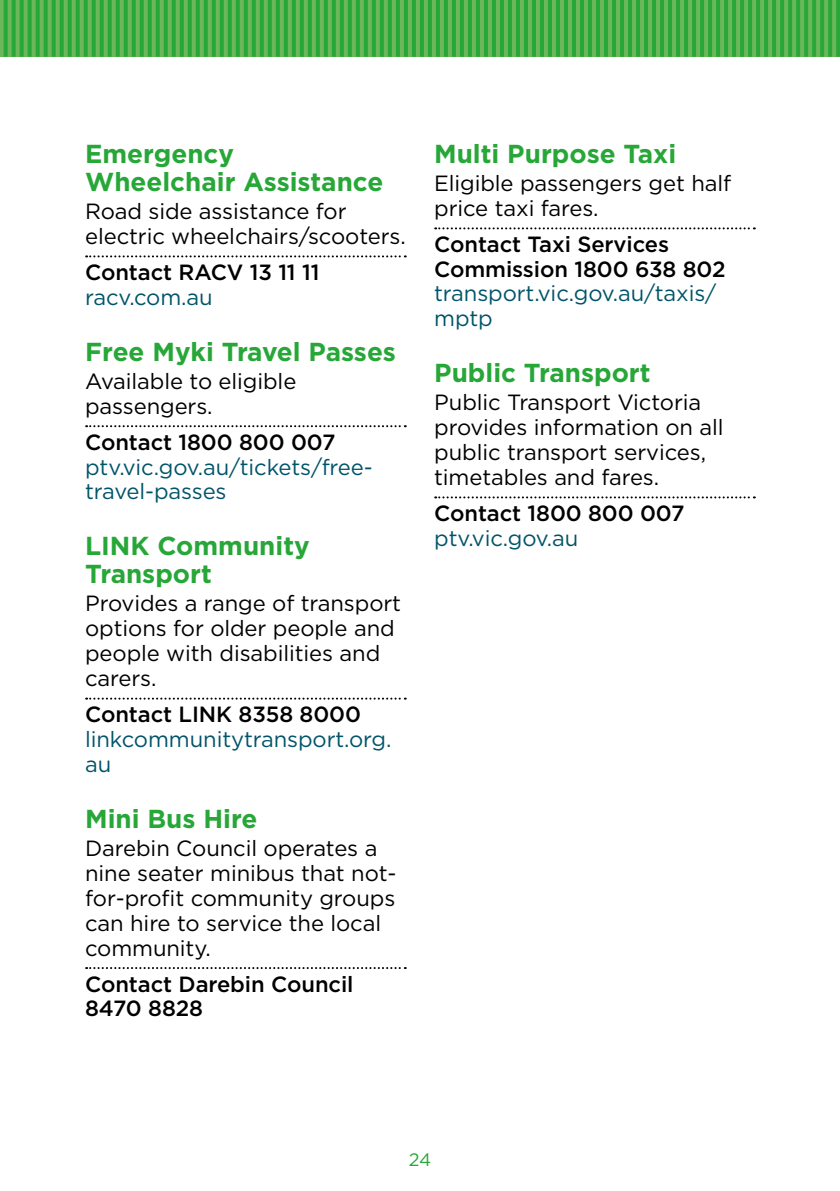
<style>
.page{position:relative;width:840px;height:1191px;background:#fff}
.page>*{position:absolute;margin:0;border:0;box-sizing:border-box;transform-origin:0 0}
.t1{font:700 26px/28px "Gotham";color:#27a737}
.t2{font:22px/25px "Gotham";letter-spacing:-.005em;color:#000}
.t3{font:500 22px/24.6px "Gotham";letter-spacing:-.005em;color:#000}
.t4{font:22px/24.6px "Gotham";letter-spacing:-.005em;color:#005469}
.t5{font:18px "Gotham";color:#27a737}
</style>
<div class="page">
<hr style="left:839px;top:0;width:1px;height:57px;background:#6bb75a">
<svg style="left:0;top:0;width:839px;height:57px"></svg>
<svg style="left:86px;top:255px;width:319px;height:2px"></svg>
<svg style="left:86px;top:425px;width:319px;height:2px"></svg>
<svg style="left:86px;top:697px;width:319px;height:2px"></svg>
<svg style="left:86px;top:967px;width:319px;height:2px"></svg>
<svg style="left:435px;top:227px;width:319px;height:2px"></svg>
<svg style="left:435px;top:496px;width:319px;height:2px"></svg>
<p class="t1" style="left:85px;top:139px;width:299px">Emergency<br>Wheelchair Assistance</p>
<p class="t2" style="left:85px;top:198px;width:322px">Road side assistance for electric wheelchairs/scooters.</p>
<p class="t3" style="left:85px;top:259px;width:235px">Contact RACV 13 11 11</p>
<p class="t4" style="left:85px;top:284px;width:129px">racv.com.au</p>
<p class="t1" style="left:85px;top:337px;width:312px">Free Myki Travel Passes</p>
<p class="t2" style="left:85px;top:368px;width:213px">Available to eligible passengers.</p>
<p class="t3" style="left:85px;top:429px;width:252px">Contact 1800 800 007</p>
<p class="t4" style="left:85px;top:454px;width:289px">ptv.vic.gov.au/tickets/free&shy;travel-passes</p>
<p class="t1" style="left:85px;top:531px;width:226px">LINK Community<br>Transport</p>
<p class="t2" style="left:85px;top:590px;width:317px">Provides a range of transport options for older people and people with disabilities and carers.</p>
<p class="t3" style="left:85px;top:701px;width:277px">Contact LINK 8358 8000</p>
<p class="t4" style="left:85px;top:726px;width:308px">linkcommunitytransport.org. au</p>
<p class="t1" style="left:85px;top:804px;width:174px">Mini Bus Hire</p>
<p class="t2" style="left:85px;top:835px;width:313px">Darebin Council operates a nine seater minibus that not&shy;for-profit community groups can hire to service the local community.</p>
<p class="t3" style="left:85px;top:971px;width:270px">Contact Darebin Council<br>8470 8828</p>
<p class="t1" style="left:434px;top:139px;width:243px">Multi Purpose Taxi</p>
<p class="t2" style="left:434px;top:170px;width:298px">Eligible passengers get half price taxi fares.</p>
<p class="t3" style="left:434px;top:231px;width:293px">Contact Taxi Services<br>Commission 1800 638 802</p>
<p class="t4" style="left:434px;top:281px;width:283px">transport.vic.gov.au/taxis/ mptp</p>
<p class="t1" style="left:434px;top:358px;width:218px">Public Transport</p>
<p class="t2" style="left:434px;top:389px;width:291px">Public Transport Victoria provides information on all public transport services, timetables and fares.</p>
<p class="t3" style="left:434px;top:500px;width:252px">Contact 1800 800 007</p>
<p class="t4" style="left:434px;top:525px;width:145px">ptv.vic.gov.au</p>
<p class="t5" style="left:408px;top:1150px;width:24px">24</p>
</div>
